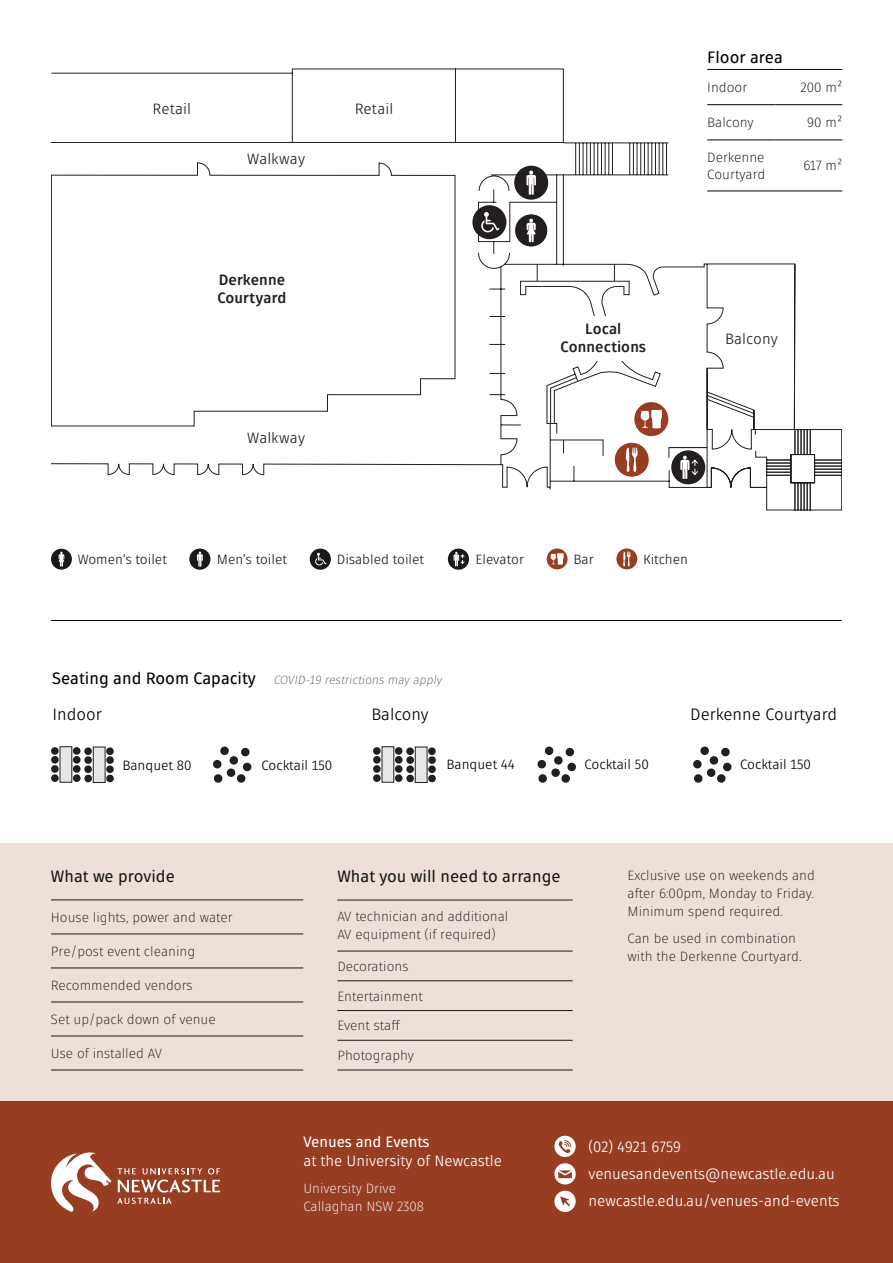
<style>
.page{position:relative;width:893px;height:1263px;background:#fff}
.page>*{position:absolute;margin:0;border:0;box-sizing:border-box;transform-origin:0 0}
.t1{font:16.5px "Fuse V.2 Display";color:#191919}
.t2{font:16.5px "Fuse V.2 Display";color:#000}
.t3{font:16.5px "Fuse V.2 Display";color:#000}
.t4{font:15px/26.8px "Fuse V.2 Display";color:#fff}
.t5{font:700 15px/18px "Fuse V.2 Display";letter-spacing:.01em;color:#231f20}
.t6{font:15px "Fuse V.2 Display";letter-spacing:.005em;color:#231f20}
.t7{font:300 13.5px/18px "Fuse V.2 Display";color:#191919;text-align:justify}
.t8{font:13.5px "Fuse V.2 Display";color:#231f20}
.t9{font:13.5px "Fuse V.2 Display";color:#000}
.t10{font:300 13.5px/16.5px "Fuse V.2 Display";color:#000}
.t11{font:300 13.5px/18px "Fuse V.2 Display";color:#fff}
.t12{font:italic 300 12px "Fuse V.2 Display";color:#58595b}
.s1{font-weight:400;font-style:normal;font-size:16.5px;color:#000}
.s2{font-style:inherit}
</style>
<div class="page">
<div style="left:0;top:843px;width:893px;height:258px;background:#ede0d8"></div>
<div style="left:0;top:1101px;width:893px;height:162px;background:#973e22"></div>
<svg style="left:51px;top:1152px;width:60px;height:60px"></svg>
<svg style="left:117px;top:1168px;width:103px;height:36px"></svg>
<svg style="left:554px;top:1136px;width:22px;height:21px"></svg>
<svg style="left:558px;top:1139px;width:14px;height:14px"></svg>
<div style="left:554px;top:1191px;width:22px;height:21px;background:#fff;border-radius:50%"></div>
<svg style="left:560px;top:1196px;width:10px;height:10px"></svg>
<hr style="left:51px;top:620px;width:791px;height:1px;background:#000">
<svg style="left:554px;top:1163px;width:22px;height:21px"></svg>
<div style="left:558px;top:1170px;width:14px;height:8px;background:#973e22"></div>
<svg style="left:555px;top:1168px;width:20px;height:9px"></svg>
<div style="left:51px;top:549px;width:21px;height:21px;background:#191919;border-radius:50%"></div>
<svg style="left:59px;top:552px;width:5px;height:15px"></svg>
<div style="left:189px;top:548px;width:21px;height:22px;background:#191919;border-radius:50%"></div>
<svg style="left:197px;top:552px;width:6px;height:15px"></svg>
<div style="left:310px;top:548px;width:21px;height:22px;background:#191919;border-radius:50%"></div>
<svg style="left:315px;top:553px;width:12px;height:12px"></svg>
<svg style="left:547px;top:548px;width:21px;height:21px"></svg>
<svg style="left:551px;top:553px;width:13px;height:12px"></svg>
<div style="left:616px;top:548px;width:21px;height:21px;background:#973e22;border-radius:50%"></div>
<svg style="left:623px;top:551px;width:7px;height:15px"></svg>
<hr style="left:51px;top:900px;width:252px;height:1px;background:#191919">
<hr style="left:51px;top:934px;width:252px;height:1px;background:#191919">
<hr style="left:51px;top:968px;width:252px;height:1px;background:#191919">
<hr style="left:51px;top:1002px;width:252px;height:1px;background:#191919">
<hr style="left:51px;top:1036px;width:252px;height:1px;background:#191919">
<hr style="left:51px;top:1070px;width:252px;height:1px;background:#191919">
<hr style="left:337px;top:900px;width:236px;height:1px;background:#191919">
<hr style="left:337px;top:951px;width:236px;height:1px;background:#191919">
<hr style="left:337px;top:980px;width:236px;height:1px;background:#191919">
<hr style="left:337px;top:1010px;width:236px;height:1px;background:#191919">
<hr style="left:337px;top:1040px;width:236px;height:1px;background:#191919">
<hr style="left:337px;top:1070px;width:236px;height:1px;background:#191919">
<div style="left:60px;top:747px;width:12px;height:35px;background:#e6e7e9"></div>
<svg style="left:51px;top:747px;width:8px;height:35px"></svg>
<div style="left:93px;top:747px;width:12px;height:35px;background:#e6e7e9"></div>
<div style="left:93px;top:747px;width:12px;height:36px;border:1px solid #231f20"></div>
<svg style="left:106px;top:747px;width:8px;height:36px"></svg>
<svg style="left:72px;top:747px;width:20px;height:36px"></svg>
<svg style="left:213px;top:746px;width:39px;height:37px"></svg>
<div style="left:382px;top:747px;width:12px;height:35px;background:#e6e7e9"></div>
<svg style="left:373px;top:747px;width:8px;height:35px"></svg>
<div style="left:415px;top:747px;width:12px;height:35px;background:#e6e7e9"></div>
<div style="left:415px;top:747px;width:12px;height:36px;border:1px solid #231f20"></div>
<svg style="left:428px;top:747px;width:8px;height:36px"></svg>
<svg style="left:394px;top:747px;width:20px;height:36px"></svg>
<svg style="left:537px;top:746px;width:39px;height:37px"></svg>
<svg style="left:693px;top:746px;width:39px;height:37px"></svg>
<svg style="left:51px;top:69px;width:791px;height:441px"></svg>
<div style="left:514px;top:166px;width:34px;height:34px;background:#231f20;border-radius:50%"></div>
<svg style="left:526px;top:171px;width:10px;height:24px"></svg>
<div style="left:515px;top:214px;width:33px;height:33px;background:#231f20;border-radius:50%"></div>
<div style="left:514px;top:214px;width:34px;height:33px;border:1px solid #fff;border-radius:50%"></div>
<svg style="left:527px;top:219px;width:9px;height:23px"></svg>
<div style="left:472px;top:205px;width:34px;height:34px;background:#231f20;border-radius:50%"></div>
<svg style="left:481px;top:212px;width:18px;height:20px"></svg>
<div style="left:634px;top:402px;width:34px;height:34px;background:#983d22;border-radius:50%"></div>
<svg style="left:641px;top:410px;width:21px;height:18px"></svg>
<div style="left:615px;top:443px;width:34px;height:34px;background:#983d22;border-radius:50%"></div>
<svg style="left:626px;top:448px;width:12px;height:24px"></svg>
<div style="left:538px;top:317px;width:130px;height:44px;background:#fff"></div>
<div style="left:671px;top:450px;width:34px;height:34px;background:#231f20;border-radius:50%"></div>
<svg style="left:680px;top:456px;width:18px;height:23px"></svg>
<svg style="left:448px;top:548px;width:21px;height:22px"></svg>
<svg style="left:454px;top:552px;width:11px;height:14px"></svg>
<p class="t6" style="left:153px;top:100px;width:40px">Retail</p>
<p class="t6" style="left:355px;top:100px;width:40px">Retail</p>
<p class="t6" style="left:247px;top:150px;width:59px">Walkway</p>
<p class="t5" style="left:217px;top:271px;width:71px">Derkenne<br>Courtyard</p>
<p class="t6" style="left:247px;top:429px;width:59px">Walkway</p>
<p class="t5" style="left:560px;top:320px;width:87px;text-align:center">Local<br>Connections</p>
<p class="t3" style="left:707px;top:47px;width:77px">Floor area</p>
<p class="t10" style="left:707px;top:79px;width:42px">Indoor</p>
<p class="t10" style="left:801px;top:79px;width:43px">200 m²</p>
<p class="t10" style="left:707px;top:114px;width:48px">Balcony</p>
<p class="t10" style="left:807px;top:114px;width:37px">90 m²</p>
<p class="t10" style="left:707px;top:149px;width:60px">Derkenne<br>Courtyard</p>
<p class="t10" style="left:803px;top:157px;width:40px">617 m²</p>
<p class="t6" style="left:725px;top:330px;width:54px">Balcony</p>
<p class="t8" style="left:78px;top:551px;width:90px">Women’s toilet</p>
<p class="t8" style="left:217px;top:551px;width:72px">Men’s toilet</p>
<p class="t8" style="left:337px;top:551px;width:89px">Disabled toilet</p>
<p class="t8" style="left:574px;top:551px;width:22px">Bar</p>
<p class="t8" style="left:643px;top:551px;width:46px">Kitchen</p>
<p class="t8" style="left:475px;top:551px;width:50px">Elevator</p>
<p class="t12" style="left:52px;top:673px;width:391px"><span class="s1">Seating and Room Capacity</span> COVID-19 restrictions may apply</p>
<p class="t2" style="left:52px;top:704px;width:51px">Indoor</p>
<p class="t2" style="left:371px;top:704px;width:59px">Balcony</p>
<p class="t2" style="left:690px;top:704px;width:148px">Derkenne Courtyard</p>
<p class="t9" style="left:122px;top:758px;width:71px">Banquet 80</p>
<p class="t9" style="left:261px;top:758px;width:72px">Cocktail 150</p>
<p class="t9" style="left:446px;top:757px;width:70px">Banquet 44</p>
<p class="t9" style="left:584px;top:757px;width:66px">Cocktail 50</p>
<p class="t9" style="left:740px;top:757px;width:72px">Cocktail 150</p>
<p class="t1" style="left:51px;top:866px;width:125px">What we provide</p>
<p class="t7" style="left:51px;top:908px;width:183px">House lights, power and water</p>
<p class="t7" style="left:51px;top:942px;width:146px">Pre/post event cleaning</p>
<p class="t7" style="left:51px;top:976px;width:143px">Recommended vendors</p>
<p class="t7" style="left:51px;top:1010px;width:166px">Set up/pack down of venue</p>
<p class="t7" style="left:51px;top:1044px;width:113px">Use of installed AV</p>
<p class="t1" style="left:337px;top:867px;width:225px">What you will need to arrange</p>
<p class="t7" style="left:337px;top:908px;width:173px">AV technician and additional</p>
<p class="t7" style="left:337px;top:926px;width:160px">AV equipment (if required)</p>
<p class="t7" style="left:337px;top:957px;width:73px">Decorations</p>
<p class="t7" style="left:337px;top:987px;width:87px">Entertainment</p>
<p class="t7" style="left:337px;top:1017px;width:64px">Event staff</p>
<p class="t7" style="left:337px;top:1046px;width:78px">Photography</p>
<p class="t7" style="left:628px;top:866px;width:189px">Exclusive use on weekends and after 6:00pm, Monday to Friday.<br>Minimum spend required.</p>
<p class="t7" style="left:628px;top:929px;width:176px">Can be used in combination with the Derkenne Courtyard.</p>
<p class="t4" style="left:303px;top:1132px;width:200px;line-height:19.5px"><span class="s2">Venues and Events<br></span>at the University of Newcastle</p>
<p class="t11" style="left:303px;top:1179px;width:122px">University Drive<br>Callaghan NSW 2308</p>
<p class="t4" style="left:588px;top:1133px;width:253px">(02) 4921 6759 venuesandevents@newcastle.edu.au newcastle.edu.au/venues-and-events</p>
</div>
